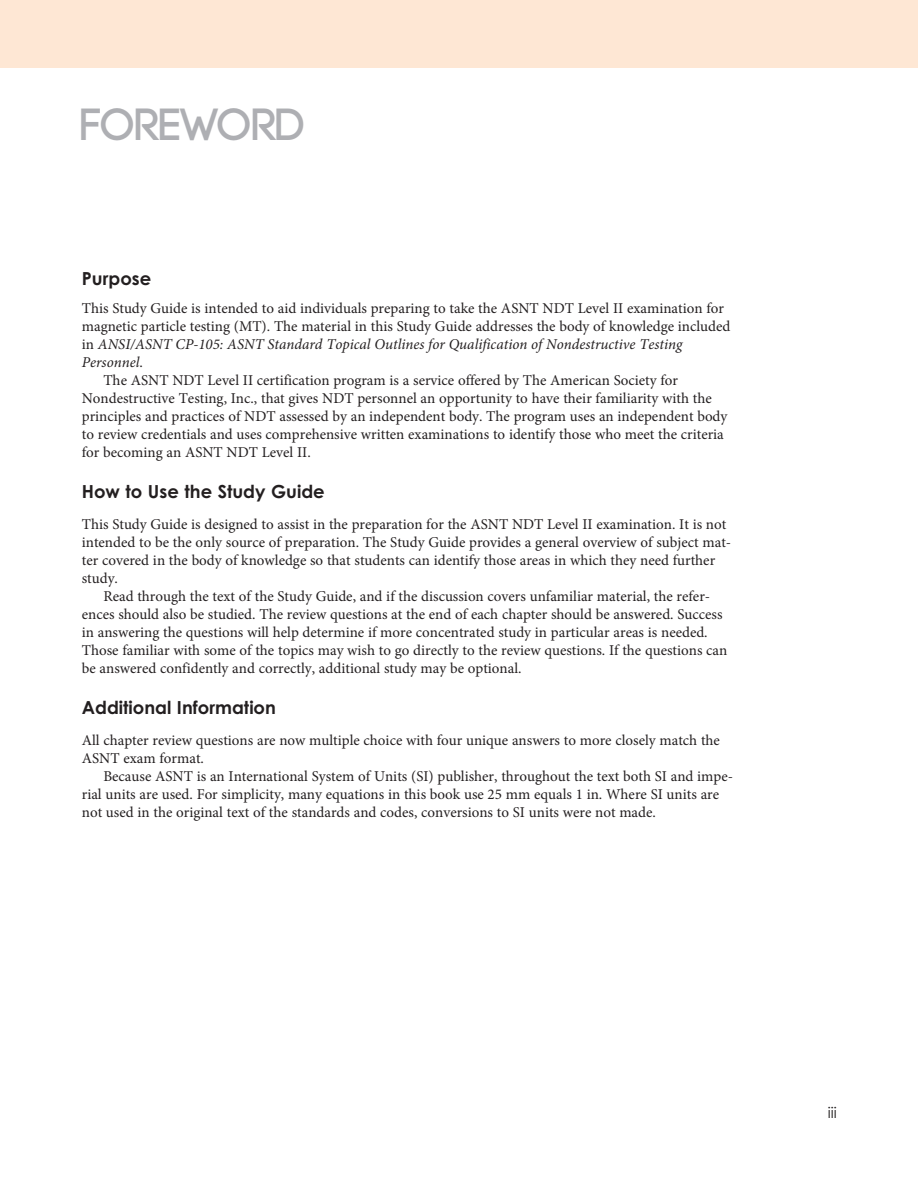
<style>
.page{position:relative;width:918px;height:1188px;background:#fff}
.page>*{position:absolute;margin:0;border:0;box-sizing:border-box;transform-origin:0 0}
.t1{font:700 45px "Code";color:#aeafb3}
.t2{font:15px/18px "Minion Pro";color:#231f20}
.t3{font:italic 15px "Minion Pro";color:#231f20}
.t4{font:700 8.85px "Century Gothic";color:#231f20}
.t5{font:7.35px "Century Gothic";color:#231f20}
.s1{font-style:normal}
</style>
<div class="page">
<div style="left:0;top:0;width:918px;height:68px;background:#fee7d4"></div>
<h1 class="t1" style="left:81px;top:98px;width:226px">FOREWORD</h1>
<p class="t4" style="left:82px;top:277px;width:71px">Purpose</p>
<p class="t2" style="left:82px;top:300px;width:644px">This Study Guide is intended to aid individuals preparing to take the ASNT NDT Level II examination for</p>
<p class="t2" style="left:82px;top:318px;width:650px">magnetic particle testing (MT). The material in this Study Guide addresses the body of knowledge included</p>
<p class="t3" style="left:82px;top:338px;width:602px"><span class="s1">in</span> ANSI/ASNT CP-105: ASNT Standard Topical Outlines for Qualification of Nondestructive Testing</p>
<p class="t3" style="left:82px;top:356px;width:63px">Personnel<span class="s1">.</span></p>
<p class="t2" style="left:103px;top:372px;width:576px">The ASNT NDT Level II certification program is a service offered by The American Society for</p>
<p class="t2" style="left:82px;top:390px;width:631px">Nondestructive Testing, Inc., that gives NDT personnel an opportunity to have their familiarity with the</p>
<p class="t2" style="left:82px;top:408px;width:647px">principles and practices of NDT assessed by an independent body. The program uses an independent body</p>
<p class="t2" style="left:82px;top:426px;width:644px">to review credentials and uses comprehensive written examinations to identify those who meet the criteria</p>
<p class="t2" style="left:82px;top:444px;width:230px">for becoming an ASNT NDT Level II.</p>
<p class="t4" style="left:82px;top:490px;width:244px">How to Use the Study Guide</p>
<p class="t2" style="left:82px;top:516px;width:651px">This Study Guide is designed to assist in the preparation for the ASNT NDT Level II examination. It is not intended to be the only source of preparation. The Study Guide provides a general overview of subject mat&shy;ter covered in the body of knowledge so that students can identify those areas in which they need further study.</p>
<p class="t2" style="left:82px;top:588px;width:647px;text-indent:22px">Read through the text of the Study Guide, and if the discussion covers unfamiliar material, the refer&shy;ences should also be studied. The review questions at the end of each chapter should be answered. Success in answering the questions will help determine if more concentrated study in particular areas is needed.<br>Those familiar with some of the topics may wish to go directly to the review questions. If the questions can be answered confidently and correctly, additional study may be optional.</p>
<p class="t4" style="left:82px;top:706px;width:196px">Additional Information</p>
<p class="t2" style="left:82px;top:732px;width:640px">All chapter review questions are now multiple choice with four unique answers to more closely match the<br>ASNT exam format.</p>
<p class="t2" style="left:82px;top:768px;width:653px;text-indent:22px">Because ASNT is an International System of Units (SI) publisher, throughout the text both SI and impe&shy;rial units are used. For simplicity, many equations in this book use 25 mm equals 1 in. Where SI units are not used in the original text of the standards and codes, conversions to SI units were not made.</p>
<p class="t5" style="left:828px;top:1111px;width:11px">iii</p>
</div>
